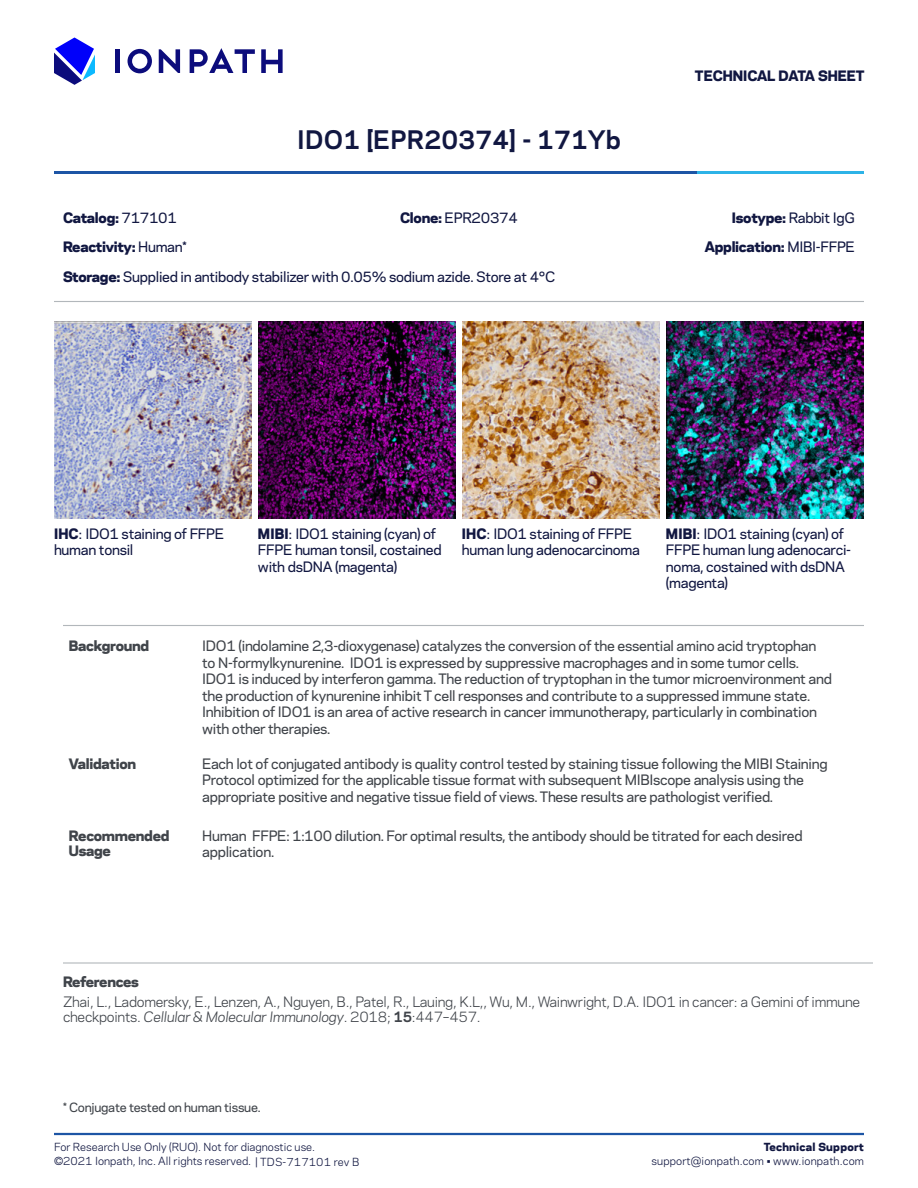
<style>
.page{position:relative;width:918px;height:1188px;background:#fff}
.page>*{position:absolute;margin:0;border:0;box-sizing:border-box;transform-origin:0 0}
.t1{font:700 24px "Polaris";letter-spacing:.01em;color:#111741}
.t2{font:500 13.5px/16.5px "Polaris";letter-spacing:-.02em;color:#40444a}
.t3{font:500 13.5px/16.5px "Polaris";letter-spacing:-.02em;color:#111741}
.t4{font:13.5px/15px "Polaris";letter-spacing:-.02em;color:#40444a}
.t5{font:800 13.5px "Polaris";letter-spacing:-.02em;color:#111741}
.t6{font:800 13.5px/15px "Polaris";letter-spacing:-.02em;color:#40444a}
.t7{font:800 13.5px "Polaris";color:#111741}
.t8{font:500 12px "Polaris";letter-spacing:-.02em;color:#40444a}
.t9{font:10.5px/13.5px "Polaris";color:#111741}
.t10{font:800 10.5px "Polaris";letter-spacing:.025em;color:#111741}
.s1{font-weight:500}
.s2{font-weight:800}
.s3{font-style:italic}
.s4{font-weight:700}
</style>
<div class="page">
<hr style="left:54px;top:1133px;width:810px;height:2px;background:#1d55a5">
<svg style="left:159px;top:49px;width:21px;height:24px"></svg>
<hr style="left:116px;top:49px;width:4px;height:24px;background:#0c0c7c">
<svg style="left:261px;top:49px;width:22px;height:24px"></svg>
<svg style="left:128px;top:49px;width:24px;height:24px"></svg>
<svg style="left:190px;top:48px;width:65px;height:25px"></svg>
<svg style="left:54px;top:38px;width:41px;height:47px"></svg>
<hr style="left:54px;top:301px;width:810px;height:1px;background:#b2b7bb">
<hr style="left:54px;top:171px;width:644px;height:3px;background:#1d55a5">
<hr style="left:698px;top:171px;width:166px;height:3px;background:#2db3e7">
<hr style="left:63px;top:625px;width:801px;height:1px;background:#b2b7bb">
<hr style="left:63px;top:962px;width:810px;height:2px;background:#b2b7bb">
<img style="left:54px;top:321px;width:198px;height:198px">
<img style="left:258px;top:321px;width:198px;height:198px">
<img style="left:462px;top:321px;width:198px;height:198px">
<img style="left:666px;top:321px;width:198px;height:198px">
<p class="t5" style="left:63px;top:207px;width:115px">Catalog: <span class="s1">717101</span></p>
<h1 class="t1" style="left:297px;top:122px;width:325px">IDO1 [EPR20374] - 171Yb</h1>
<p class="t7" style="left:695px;top:65px;width:171px">TECHNICAL DATA SHEET</p>
<p class="t3" style="left:400px;top:209px;width:119px"><span class="s2">Clone:</span> EPR20374</p>
<p class="t3" style="left:732px;top:209px;width:125px"><span class="s2">Isotype:</span> Rabbit IgG</p>
<p class="t5" style="left:63px;top:236px;width:125px">Reactivity: <span class="s1">Human*</span></p>
<p class="t5" style="left:705px;top:236px;width:152px">Application: <span class="s1">MIBI-FFPE</span></p>
<p class="t3" style="left:63px;top:268px;width:494px"><span class="s2">Storage:</span> Supplied in antibody stabilizer with 0.05% sodium azide. Store at 4°C</p>
<p class="t3" style="left:54px;top:525px;width:172px"><span class="s2">IHC</span>: IDO1 staining of FFPE human tonsil</p>
<p class="t3" style="left:258px;top:525px;width:185px"><span class="s2">MIBI</span>: IDO1 staining (cyan) of<br>FFPE human tonsil, costained with dsDNA (magenta)</p>
<p class="t3" style="left:462px;top:525px;width:180px"><span class="s2">IHC</span>: IDO1 staining of FFPE human lung adenocarcinoma</p>
<p class="t3" style="left:666px;top:525px;width:187px"><span class="s2">MIBI</span>: IDO1 staining (cyan) of<br>FFPE human lung adenocarci&shy;noma, costained with dsDNA (magenta)</p>
<p class="t6" style="left:69px;top:637px;width:82px">Background</p>
<p class="t2" style="left:202px;top:637px;width:631px">IDO1 (indolamine 2,3-dioxygenase) catalyzes the conversion of the essential amino acid tryptophan to N-formylkynurenine. IDO1 is expressed by suppressive macrophages and in some tumor cells.<br>IDO1 is induced by interferon gamma. The reduction of tryptophan in the tumor microenvironment and the production of kynurenine inhibit T cell responses and contribute to a suppressed immune state.<br>Inhibition of IDO1 is an area of active research in cancer immunotherapy, particularly in combination with other therapies.</p>
<p class="t6" style="left:69px;top:754px;width:69px">Validation</p>
<p class="t2" style="left:202px;top:754px;width:627px">Each lot of conjugated antibody is quality control tested by staining tissue following the MIBI Staining<br>Protocol optimized for the applicable tissue format with subsequent MIBIscope analysis using the appropriate positive and negative tissue field of views. These results are pathologist verified.</p>
<p class="t6" style="left:69px;top:826px;width:102px">Recommended<br>Usage</p>
<p class="t2" style="left:202px;top:826px;width:602px">Human FFPE: 1:100 dilution. For optimal results, the antibody should be titrated for each desired application.</p>
<p class="t6" style="left:63px;top:973px;width:78px">References</p>
<p class="t4" style="left:63px;top:993px;width:799px">Zhai, L., Ladomersky, E., Lenzen, A., Nguyen, B., Patel, R., Lauing, K.L,, Wu, M., Wainwright, D.A. IDO1 in cancer: a Gemini of immune checkpoints. <span class="s3">Cellular &amp; Molecular Immunology</span>. 2018; <span class="s4">15</span>:447–457.</p>
<p class="t8" style="left:63px;top:1098px;width:199px">* Conjugate tested on human tissue.</p>
<p class="t9" style="left:54px;top:1140px;width:307px">For Research Use Only (RUO). Not for diagnostic use.<br>©2021 Ionpath, Inc. All rights reserved. | TDS-717101 rev B</p>
<p class="t10" style="left:764px;top:1138px;width:102px">Technical Support</p>
<p class="t9" style="left:651px;top:1154px;width:214px">support@ionpath.com • www.ionpath.com</p>
</div>
